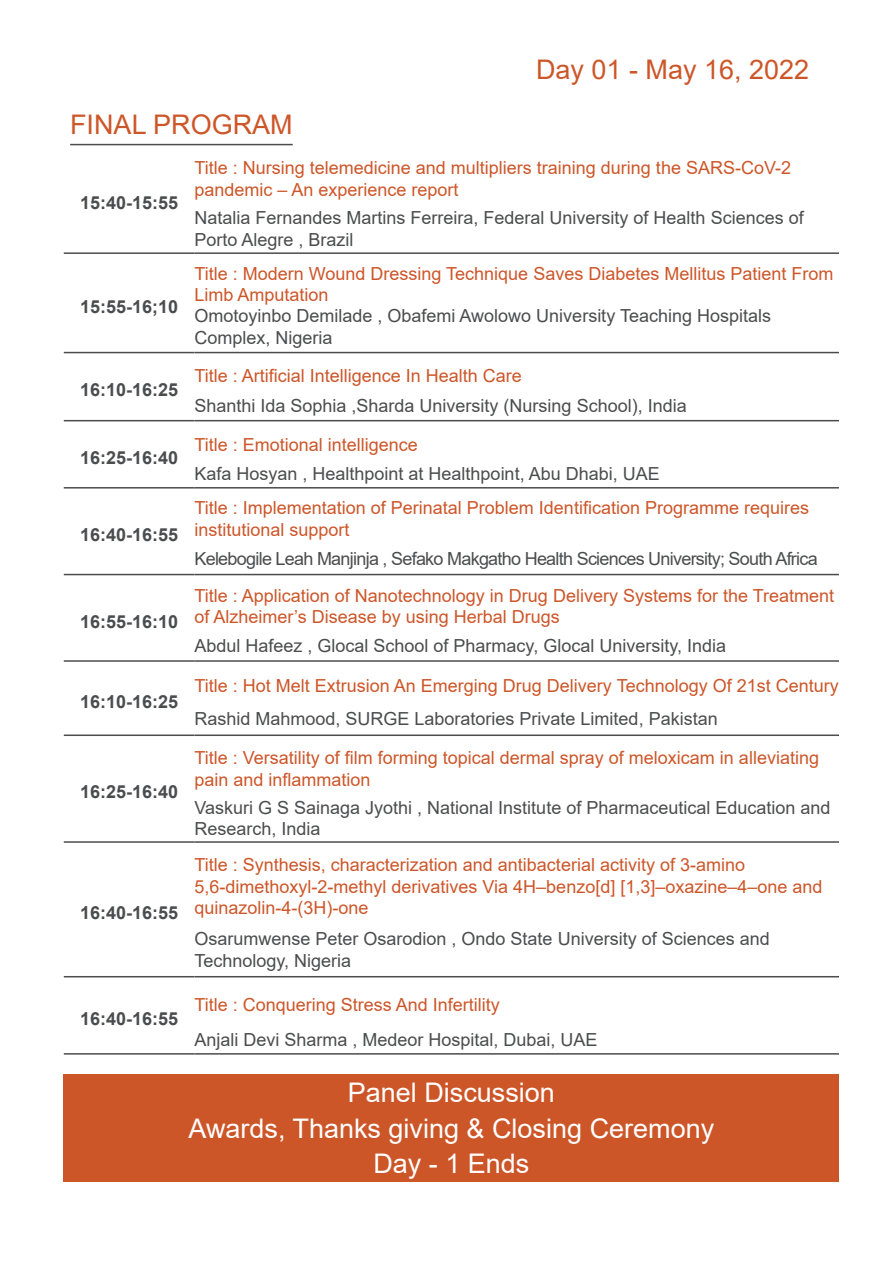
<style>
.page{position:relative;width:893px;height:1263px;background:#fff}
.page>*{position:absolute;margin:0;border:0;box-sizing:border-box;transform-origin:0 0}
.t1{font:27px "Arial";color:#fff}
.t2{font:27px "Arial";color:#cd5629}
.t3{font:18px/21.6px "Arial";color:#cd5629}
.t4{font:18px/21.6px "Arial";color:#4b4c4d}
.t5{font:700 18px "Arial";color:#4b4c4d}
.t6{font:18px "Arial";letter-spacing:-.04em;color:#4b4c4d}
</style>
<div class="page">
<hr style="left:70px;top:144px;width:223px;height:1px;background:#4b4c4d">
<hr style="left:64px;top:252px;width:130px;height:2px;background:#4b4c4d">
<hr style="left:194px;top:252px;width:645px;height:2px;background:#4b4c4d">
<hr style="left:64px;top:352px;width:130px;height:1px;background:#4b4c4d">
<hr style="left:194px;top:352px;width:645px;height:1px;background:#4b4c4d">
<hr style="left:64px;top:420px;width:130px;height:1px;background:#4b4c4d">
<hr style="left:194px;top:420px;width:645px;height:1px;background:#4b4c4d">
<hr style="left:64px;top:487px;width:130px;height:1px;background:#4b4c4d">
<hr style="left:194px;top:487px;width:645px;height:1px;background:#4b4c4d">
<hr style="left:64px;top:574px;width:130px;height:1px;background:#4b4c4d">
<hr style="left:194px;top:574px;width:645px;height:1px;background:#4b4c4d">
<hr style="left:64px;top:660px;width:130px;height:2px;background:#4b4c4d">
<hr style="left:194px;top:660px;width:645px;height:2px;background:#4b4c4d">
<hr style="left:64px;top:734px;width:130px;height:2px;background:#4b4c4d">
<hr style="left:194px;top:734px;width:645px;height:2px;background:#4b4c4d">
<hr style="left:64px;top:841px;width:130px;height:2px;background:#4b4c4d">
<hr style="left:194px;top:841px;width:645px;height:2px;background:#4b4c4d">
<hr style="left:64px;top:976px;width:130px;height:1px;background:#4b4c4d">
<hr style="left:194px;top:976px;width:645px;height:1px;background:#4b4c4d">
<hr style="left:64px;top:1053px;width:130px;height:1px;background:#4b4c4d">
<hr style="left:194px;top:1053px;width:645px;height:1px;background:#4b4c4d">
<div style="left:64px;top:1074px;width:775px;height:107px;background:#cd5629"></div>
<p class="t2" style="left:70px;top:106px;width:224px">FINAL PROGRAM</p>
<p class="t2" style="left:536px;top:51px;width:275px">Day 01 - May 16, 2022</p>
<p class="t5" style="left:80px;top:190px;width:100px">15:40-15:55</p>
<p class="t5" style="left:80px;top:294px;width:100px">15:55-16;10</p>
<p class="t5" style="left:80px;top:377px;width:100px">16:10-16:25</p>
<p class="t5" style="left:80px;top:445px;width:100px">16:25-16:40</p>
<p class="t5" style="left:80px;top:522px;width:100px">16:40-16:55</p>
<p class="t5" style="left:80px;top:608px;width:100px">16:55-16:10</p>
<p class="t5" style="left:80px;top:689px;width:100px">16:10-16:25</p>
<p class="t5" style="left:80px;top:779px;width:100px">16:25-16:40</p>
<p class="t5" style="left:80px;top:900px;width:100px">16:40-16:55</p>
<p class="t3" style="left:194px;top:157px;width:598px">Title : Nursing telemedicine and multipliers training during the SARS‑CoV-2 pandemic – An experience report</p>
<p class="t4" style="left:194px;top:207px;width:611px">Natalia Fernandes Martins Ferreira, Federal University of Health Sciences of<br>Porto Alegre , Brazil</p>
<p class="t3" style="left:194px;top:262px;width:640px">Title : Modern Wound Dressing Technique Saves Diabetes Mellitus Patient From<br>Limb Amputation</p>
<p class="t4" style="left:194px;top:305px;width:578px">Omotoyinbo Demilade , Obafemi Awolowo University Teaching Hospitals<br>Complex, Nigeria</p>
<p class="t3" style="left:194px;top:365px;width:329px">Title : Artificial Intelligence In Health Care</p>
<p class="t4" style="left:194px;top:395px;width:494px">Shanthi Ida Sophia ,Sharda University (Nursing School), India</p>
<p class="t3" style="left:194px;top:433px;width:225px">Title : Emotional intelligence</p>
<p class="t4" style="left:194px;top:463px;width:467px">Kafa Hosyan , Healthpoint at Healthpoint, Abu Dhabi, UAE</p>
<p class="t3" style="left:194px;top:497px;width:616px">Title : Implementation of Perinatal Problem Identification Programme requires institutional support</p>
<p class="t6" style="left:194px;top:546px;width:625px">Kelebogile Leah Manjinja , Sefako Makgatho Health Sciences University; South Africa</p>
<p class="t3" style="left:194px;top:584px;width:641px">Title : Application of Nanotechnology in Drug Delivery Systems for the Treatment of Alzheimer’s Disease by using Herbal Drugs</p>
<p class="t4" style="left:194px;top:634px;width:533px">Abdul Hafeez , Glocal School of Pharmacy, Glocal University, India</p>
<p class="t3" style="left:194px;top:675px;width:646px">Title : Hot Melt Extrusion An Emerging Drug Delivery Technology Of 21st Century</p>
<p class="t4" style="left:194px;top:708px;width:525px">Rashid Mahmood, SURGE Laboratories Private Limited, Pakistan</p>
<p class="t3" style="left:194px;top:747px;width:626px">Title : Versatility of film forming topical dermal spray of meloxicam in alleviating pain and inflammation</p>
<p class="t4" style="left:194px;top:796px;width:637px">Vaskuri G S Sainaga Jyothi , National Institute of Pharmaceutical Education and<br>Research, India</p>
<p class="t3" style="left:194px;top:854px;width:629px">Title : Synthesis, characterization and antibacterial activity of 3‑amino<br>5,6-dimethoxyl-2‑methyl derivatives Via 4H–benzo[d] [1,3]–oxazine–4–one and quinazolin-4-(3H)‑one</p>
<p class="t4" style="left:194px;top:928px;width:577px">Osarumwense Peter Osarodion , Ondo State University of Sciences and<br>Technology, Nigeria</p>
<p class="t5" style="left:80px;top:1006px;width:100px">16:40-16:55</p>
<p class="t3" style="left:194px;top:994px;width:307px">Title : Conquering Stress And Infertility</p>
<p class="t4" style="left:194px;top:1029px;width:405px">Anjali Devi Sharma , Medeor Hospital, Dubai, UAE</p>
<p class="t1" style="left:348px;top:1074px;width:209px">Panel Discussion</p>
<p class="t1" style="left:188px;top:1109px;width:527px">Awards, Thanks giving &amp; Closing Ceremony</p>
<p class="t1" style="left:373px;top:1145px;width:158px">Day - 1 Ends</p>
</div>
